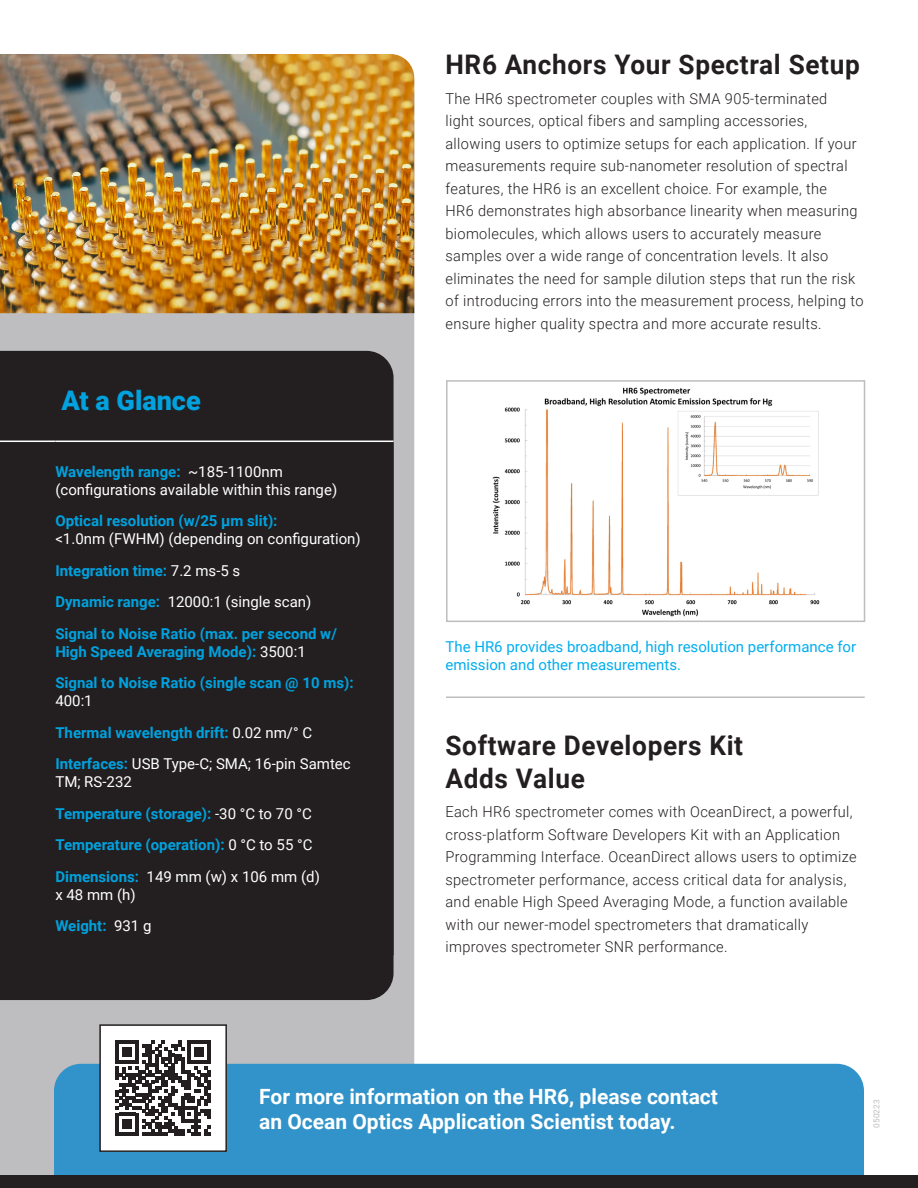
<style>
.page{position:relative;width:918px;height:1188px;background:#fff}
.page>*{position:absolute;margin:0;border:0;box-sizing:border-box;transform-origin:0 0}
.t1{font:700 27px/32.4px "Roboto";letter-spacing:.025em;color:#231f20}
.t2{font:900 27px "Roboto";color:#00a2df}
.t3{font:700 21px/25.2px "Roboto";color:#fff}
.t4{font:300 15px/22.5px "Roboto";letter-spacing:.025em;color:#231f20}
.t5{font:15px/18px "Roboto";color:#fff}
.t6{font:700 15px/18px "Roboto";color:#00a2df}
.t7{font:15px/18px "Roboto";color:#00aeef}
.t8{font:9px "Roboto";color:#bebec0}
.t9{font:8.25px "Roboto";color:#bebec0}
.s1{font-weight:700;color:#00a2df}
.s2{font-weight:400;color:#fff}
</style>
<div class="page">
<div style="left:0;top:313px;width:414px;height:862px;background:#bebec0"></div>
<div style="left:54px;top:1064px;width:810px;height:111px;background:#3193c9"></div>
<div style="left:100px;top:1025px;width:126px;height:126px;background:#fff"></div>
<div style="left:99px;top:1024px;width:128px;height:128px;border:2px solid #231f20"></div>
<svg style="left:116px;top:1041px;width:95px;height:95px"></svg>
<div style="left:0;top:1175px;width:918px;height:13px;background:#231f20"></div>
<img style="left:492px;top:387px;width:328px;height:230px">
<div style="left:446px;top:380px;width:419px;height:242px;border:2px solid #bebec0"></div>
<img style="left:0;top:54px;width:414px;height:259px">
<div style="left:0;top:351px;width:394px;height:649px;background:#231f20"></div>
<hr style="left:446px;top:696px;width:419px;height:2px;background:#bebec0">
<div style="left:0;top:442px;width:394px;height:513px;background:#231f20"></div>
<hr style="left:0;top:441px;width:55px;height:1px;background:#fff">
<hr style="left:55px;top:441px;width:339px;height:1px;background:#fff">
<p class="t2" style="left:61px;top:382px;width:141px">At a Glance</p>
<p class="t5" style="left:55px;top:462px;width:283px"><span class="s1">Wavelength range:</span> ~185-1100nm (configurations available within this range)</p>
<p class="t5" style="left:55px;top:511px;width:307px"><span class="s1">Optical resolution (w/25 µm slit):<br></span>&lt;1.0nm (FWHM) (depending on configuration)</p>
<p class="t6" style="left:55px;top:561px;width:187px">Integration time: <span class="s2">7.2 ms-5 s</span></p>
<p class="t5" style="left:55px;top:592px;width:258px"><span class="s1">Dynamic range:</span> 12000:1 (single scan)</p>
<p class="t6" style="left:55px;top:624px;width:283px">Signal to Noise Ratio (max. per second w/<br>High Speed Averaging Mode): <span class="s2">3500:1</span></p>
<p class="t6" style="left:55px;top:673px;width:300px">Signal to Noise Ratio (single scan @ 10 ms):<br><span class="s2">400:1</span></p>
<p class="t6" style="left:55px;top:723px;width:258px">Thermal wavelength drift: <span class="s2">0.02 nm/° C</span></p>
<p class="t5" style="left:55px;top:754px;width:297px"><span class="s1">Interfaces:</span> USB Type-C; SMA; 16-pin Samtec<br>TM; RS-232</p>
<p class="t6" style="left:55px;top:804px;width:258px">Temperature (storage): <span class="s2">-30 °C to 70 °C</span></p>
<p class="t6" style="left:55px;top:835px;width:259px">Temperature (operation): <span class="s2">0 °C to 55 °C</span></p>
<p class="t5" style="left:55px;top:867px;width:266px"><span class="s1">Dimensions:</span> 149 mm (w) x 106 mm (d) x 48 mm (h)</p>
<p class="t6" style="left:55px;top:916px;width:98px">Weight: <span class="s2">931 g</span></p>
<p class="t1" style="left:446px;top:47px;width:416px">HR6 Anchors Your Spectral Setup</p>
<p class="t4" style="left:446px;top:86px;width:420px">The HR6 spectrometer couples with SMA 905-terminated<br>light sources, optical fibers and sampling accessories, allowing users to optimize setups for each application. If your measurements require sub-nanometer resolution of spectral features, the HR6 is an excellent choice. For example, the<br>HR6 demonstrates high absorbance linearity when measuring biomolecules, which allows users to accurately measure samples over a wide range of concentration levels. It also eliminates the need for sample dilution steps that run the risk of introducing errors into the measurement process, helping to ensure higher quality spectra and more accurate results.</p>
<p class="t7" style="left:446px;top:637px;width:412px">The HR6 provides broadband, high resolution performance for emission and other measurements.</p>
<p class="t1" style="left:446px;top:729px;width:299px">Software Developers Kit<br>Adds Value</p>
<p class="t4" style="left:446px;top:800px;width:413px">Each HR6 spectrometer comes with OceanDirect, a powerful, cross-platform Software Developers Kit with an Application Programming Interface. OceanDirect allows users to optimize spectrometer performance, access critical data for analysis, and enable High Speed Averaging Mode, a function available with our newer-model spectrometers that dramatically improves spectrometer SNR performance.</p>
<h2 class="t3" style="left:259px;top:1083px;width:460px">For more information on the HR6, please contact an Ocean Optics Application Scientist today.</h2>
<p class="t8" style="left:871px;top:1128px;width:32px;rotate:-90deg">033023</p>
<p class="t9" style="left:871px;top:1128px;width:29px;rotate:-90deg">050223</p>
</div>
